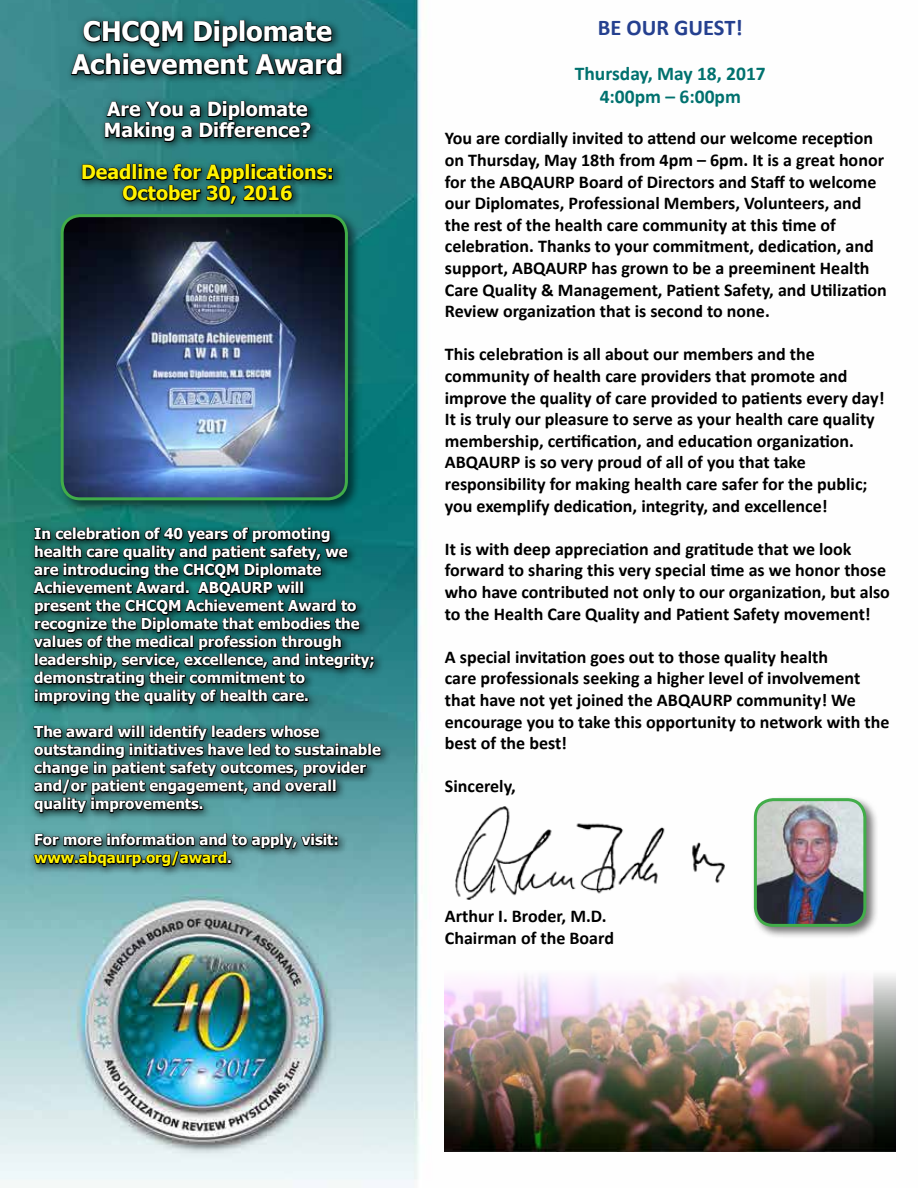
<style>
.page{position:relative;width:918px;height:1188px;background:#fff}
.page>*{position:absolute;margin:0;border:0;box-sizing:border-box;transform-origin:0 0}
.t1{font:700 27px/33px "Tahoma";color:#fff;text-align:center}
.t2{font:700 22.5px "Calibri";color:#25408f}
.t3{font:700 19.5px/21px "Tahoma";color:#fff200;text-align:center}
.t4{font:700 19.5px/21px "Tahoma";color:#fff}
.t5{font:700 19.5px/23.4px "Calibri";color:#00716e;text-align:center}
.t6{font:700 18px/21.6px "Calibri";color:#000}
.t7{font:700 15px/18px "Tahoma";color:#fff}
.s1{color:#fff200}
</style>
<div class="page">
<img style="left:0;top:0;width:445px;height:1188px">
<div style="left:28px;top:15px;width:363px;height:862px;background:#000;opacity:.75"></div>
<svg style="left:70px;top:19px;width:273px;height:58px;background:#18494a"></svg>
<svg style="left:104px;top:100px;width:208px;height:43px;background:#153f3f"></svg>
<svg style="left:81px;top:163px;width:252px;height:42px;background:#184747"></svg>
<svg style="left:32px;top:526px;width:344px;height:180px;background:#104241"></svg>
<svg style="left:33px;top:724px;width:349px;height:90px;background:#275152"></svg>
<svg style="left:32px;top:832px;width:306px;height:36px;background:#3a5e60"></svg>
<div style="left:58px;top:211px;width:302px;height:302px;background:#000;opacity:.54"></div>
<img style="left:62px;top:216px;width:284px;height:283px">
<div style="left:61px;top:214px;width:287px;height:286px;border:3px solid #41ad49;border-radius:18px"></div>
<img style="left:445px;top:974px;width:451px;height:178px">
<img style="left:455px;top:806px;width:270px;height:94px">
<div style="left:751px;top:795px;width:128px;height:145px;background:#000;opacity:.54"></div>
<img style="left:755px;top:800px;width:110px;height:125px">
<div style="left:754px;top:798px;width:112px;height:129px;border:3px solid #41ad49;border-radius:18px"></div>
<h1 class="t1" style="left:72px;top:13px;width:273px">CHCQM Diplomate<br>Achievement Award</h1>
<p class="t4" style="left:104px;top:98px;width:209px">Are You a Diplomate<br>Making a Difference?</p>
<p class="t3" style="left:81px;top:161px;width:254px">Deadline for Applications:<br>October 30, 2016</p>
<p class="t7" style="left:34px;top:524px;width:342px">In celebration of 40 years of promoting health care quality and patient safety, we are introducing the CHCQM Diplomate Achievement Award. ABQAURP will<br>present the CHCQM Achievement Award to recognize the Diplomate that embodies the values of the medical profession through leadership, service, excellence, and integrity; demonstrating their commitment to improving the quality of health care.</p>
<p class="t7" style="left:34px;top:722px;width:348px">The award will identify leaders whose outstanding initiatives have led to sustainable change in patient safety outcomes, provider and/or patient engagement, and overall quality improvements.</p>
<p class="t7" style="left:34px;top:830px;width:306px">For more information and to apply, visit: <span class="s1">www.abqaurp.org/award</span>.</p>
<p class="t2" style="left:598px;top:13px;width:147px">BE OUR GUEST!</p>
<p class="t5" style="left:575px;top:61px;width:193px">Thursday, May 18, 2017<br>4:00pm – 6:00pm</p>
<p class="t6" style="left:445px;top:128px;width:444px">You are cordially invited to attend our welcome reception on Thursday, May 18th from 4pm – 6pm. It is a great honor for the ABQAURP Board of Directors and Staff to welcome our Diplomates, Professional Members, Volunteers, and the rest of the health care community at this time of celebration. Thanks to your commitment, dedication, and support, ABQAURP has grown to be a preeminent Health Care Quality &amp; Management, Patient Safety, and Utilization Review organization that is second to none.</p>
<p class="t6" style="left:445px;top:344px;width:441px">This celebration is all about our members and the community of health care providers that promote and improve the quality of care provided to patients every day!<br>It is truly our pleasure to serve as your health care quality membership, certification, and education organization.<br>ABQAURP is so very proud of all of you that take responsibility for making health care safer for the public; you exemplify dedication, integrity, and excellence!</p>
<p class="t6" style="left:445px;top:538px;width:447px">It is with deep appreciation and gratitude that we look forward to sharing this very special time as we honor those who have contributed not only to our organization, but also to the Health Care Quality and Patient Safety movement!</p>
<p class="t6" style="left:445px;top:646px;width:446px">A special invitation goes out to those quality health<br>care professionals seeking a higher level of involvement that have not yet joined the ABQAURP community! We encourage you to take this opportunity to network with the best of the best!</p>
<p class="t6" style="left:445px;top:776px;width:72px">Sincerely,</p>
<p class="t6" style="left:445px;top:905px;width:171px">Arthur I. Broder, M.D.<br>Chairman of the Board</p>
</div>
